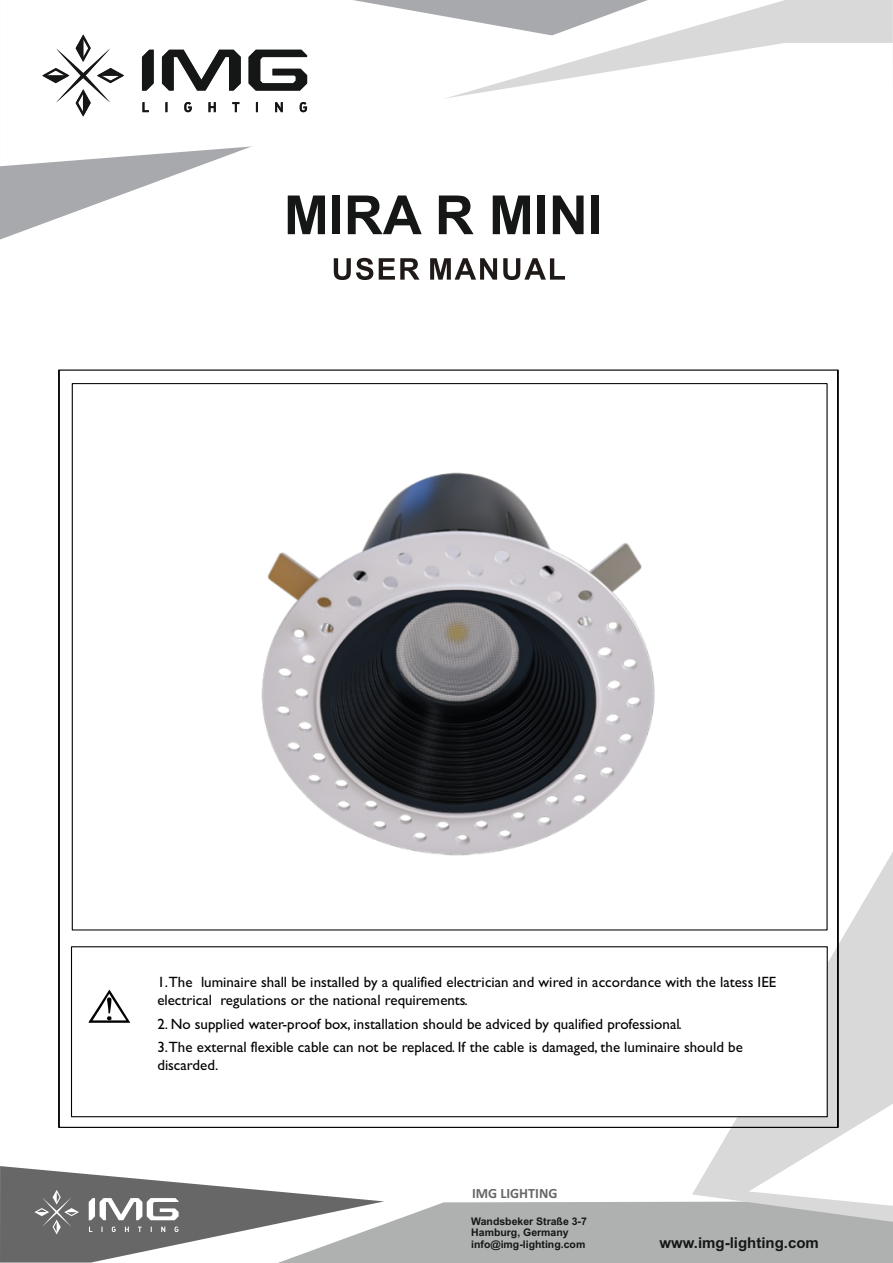
<style>
.page{position:relative;width:893px;height:1263px;background:#fff}
.page>*{position:absolute;margin:0;border:0;box-sizing:border-box;transform-origin:0 0}
.t1{font:700 54px "Arial";color:#151616}
.t2{font:15px/18px "Gill Sans";color:#000}
.t3{font:700 15px "Arial";color:#151616}
.t4{font:700 14.1px "Calibri";color:#676767}
.t5{font:700 10.5px "Arial";color:#151616}
</style>
<div class="page">
<svg style="left:0;top:166px;width:199px;height:73px"></svg>
<svg style="left:5px;top:0;width:439px;height:166px"></svg>
<svg style="left:444px;top:0;width:449px;height:43px"></svg>
<svg style="left:692px;top:852px;width:201px;height:252px"></svg>
<svg style="left:445px;top:43px;width:338px;height:56px"></svg>
<svg style="left:0;top:1104px;width:893px;height:159px"></svg>
<div style="left:71px;top:946px;width:757px;height:171px;background:#fff;border:1px solid #000"></div>
<svg style="left:88px;top:990px;width:42px;height:33px"></svg>
<svg style="left:42px;top:34px;width:82px;height:83px"></svg>
<svg style="left:142px;top:102px;width:165px;height:10px"></svg>
<svg style="left:249px;top:50px;width:58px;height:41px"></svg>
<svg style="left:162px;top:50px;width:79px;height:41px"></svg>
<svg style="left:142px;top:50px;width:12px;height:41px"></svg>
<svg style="left:334px;top:258px;width:39px;height:22px"></svg>
<svg style="left:379px;top:258px;width:41px;height:22px"></svg>
<svg style="left:430px;top:258px;width:67px;height:22px"></svg>
<svg style="left:503px;top:258px;width:62px;height:22px"></svg>
<img style="left:261px;top:472px;width:453px;height:425px">
<h1 class="t1" style="left:284px;top:195px;width:320px">MIRA R MINI</h1>
<p class="t2" style="left:157px;top:974px;width:621px">1.The luminaire shall be installed by a qualified electrician and wired in accordance with the latess IEE electrical regulations or the national requirements.</p>
<p class="t2" style="left:157px;top:1014px;width:587px;line-height:23px">2. No supplied water-proof box, installation should be adviced by qualified professional.<br>3.The external flexible cable can not be replaced. If the cable is damaged, the luminaire should be</p>
<p class="t2" style="left:157px;top:1058px;width:62px">discarded.</p>
<p class="t4" style="left:472px;top:1187px;width:87px">IMG LIGHTING</p>
<p class="t5" style="left:471px;top:1217px;width:117px">Wandsbeker Straße 3-7</p>
<p class="t5" style="left:471px;top:1240px;width:116px">info@img-lighting.com</p>
<p class="t5" style="left:471px;top:1228px;width:99px">Hamburg, Germany</p>
<p class="t3" style="left:659px;top:1237px;width:161px">www.img-lighting.com</p>
</div>
